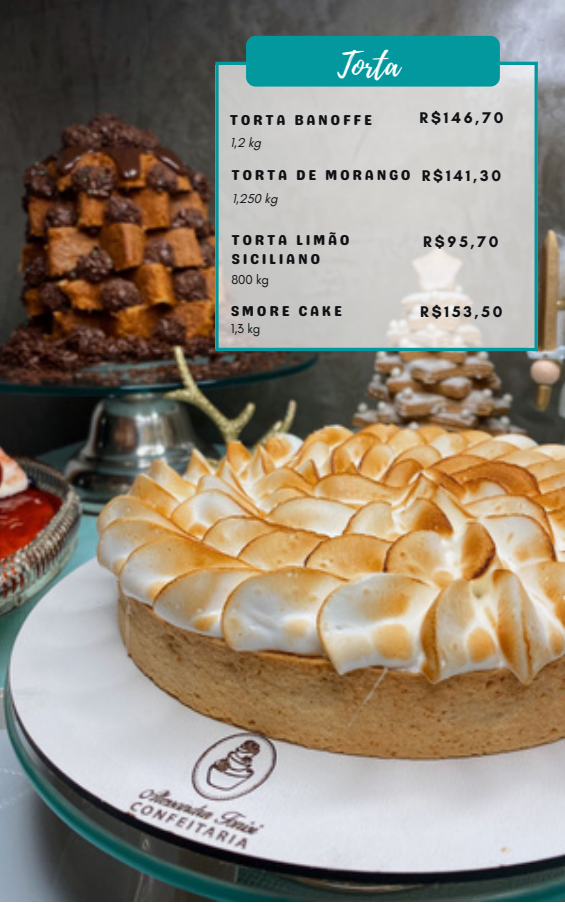
<style>
.page{position:relative;width:565px;height:906px;background:#fff}
.page>*{position:absolute;margin:0;border:0;box-sizing:border-box;transform-origin:0 0}
.t1{font:32.8px "Playlist Script";color:#fff}
.t2{font:700 15.6px "Glacial Indifference";letter-spacing:.18em;color:#0f1114}
.t3{font:14.4px/19.2px "Genty Sans";letter-spacing:.18em;color:#0f1114}
.t4{font:italic 13.2px "Glacial Indifference";letter-spacing:-.01em;color:#0f1114}
.t5{font:13.2px "Glacial Indifference";letter-spacing:-.01em;color:#0f1114}
.s1{font-family:"Glacial Indifference";font-weight:700;font-size:15.6px}
</style>
<div class="page">
<img style="left:0;top:0;width:564px;height:901px">
<svg style="left:215px;top:62px;width:322px;height:289px;fill:#cfcecb"></svg>
<div style="left:246px;top:36px;width:253px;height:51px;background:#03989e;border-radius:9px"></div>
<h1 class="t1" style="left:337px;top:41px;width:64px">Torta</h1>
<p class="t3" style="left:230px;top:111px;width:144px">TORTA BANOFFE</p>
<p class="t2" style="left:419px;top:108px;width:85px">R$146,70</p>
<p class="t4" style="left:230px;top:134px;width:32px">1,2 kg</p>
<p class="t3" style="left:231px;top:166px;width:271px">TORTA DE MORANGO <span class="s1">R$141,30</span></p>
<p class="t4" style="left:232px;top:190px;width:47px">1,250 kg</p>
<p class="t3" style="left:231px;top:230px;width:120px">TORTA LIMÃO<br>SICILIANO</p>
<p class="t2" style="left:423px;top:232px;width:77px">R$95,70</p>
<p class="t5" style="left:231px;top:272px;width:39px">800 kg</p>
<p class="t3" style="left:231px;top:301px;width:113px">SMORE CAKE</p>
<p class="t2" style="left:420px;top:302px;width:84px">R$153,50</p>
<p class="t5" style="left:231px;top:320px;width:31px">1,3 kg</p>
</div>
